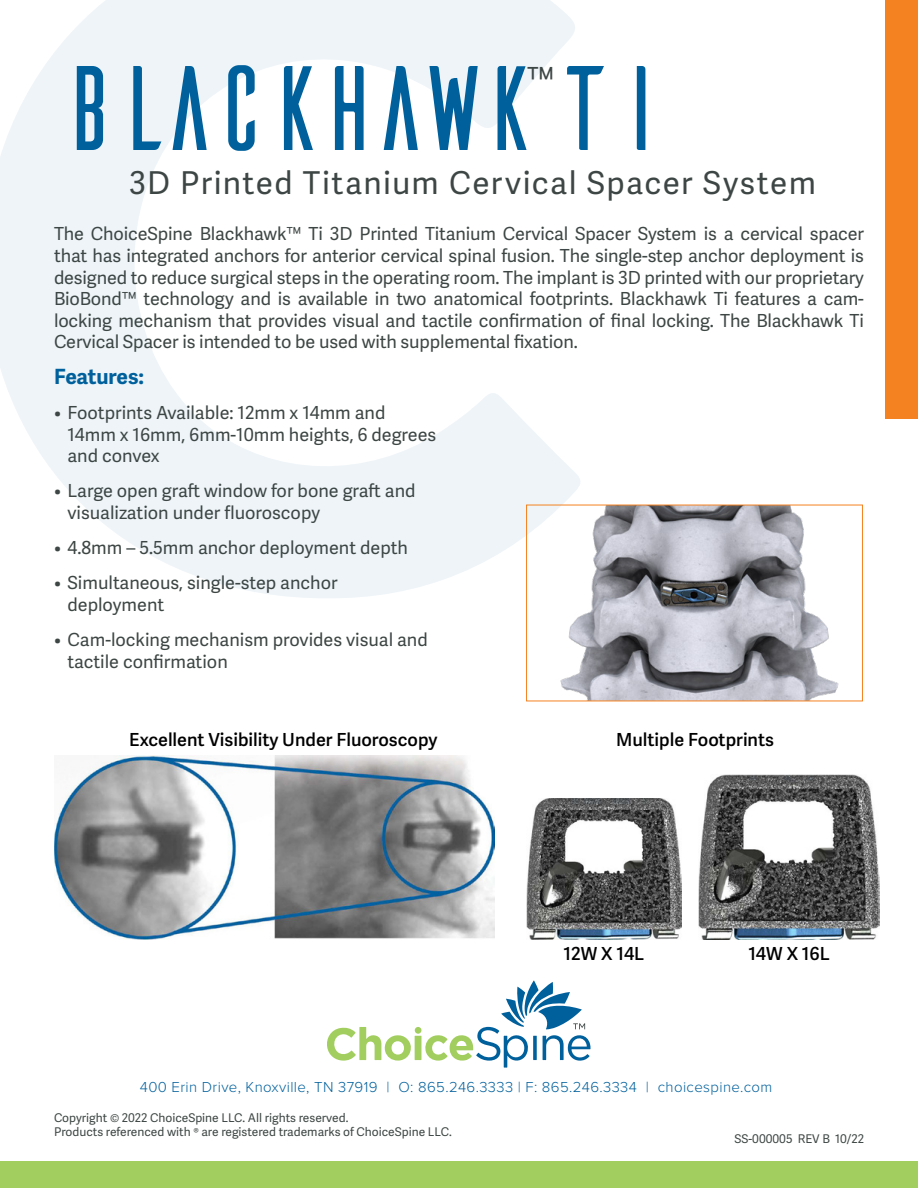
<style>
.page{position:relative;width:918px;height:1188px;background:#fff}
.page>*{position:absolute;margin:0;border:0;box-sizing:border-box;transform-origin:0 0}
.t1{font:120px "Ailerons";letter-spacing:-.15em;color:#00609c}
.t2{font:33.3px "Adelle Sans";color:#3d4644}
.t3{font:31.5px "Adelle Sans";letter-spacing:.045em;color:#3d4644}
.t4{font:700 21px "Adelle Sans";letter-spacing:-.01em;color:#00609c}
.t5{font:18px/21.6px "Adelle Sans";color:#3d4644}
.t6{font:600 18px "Adelle Sans";color:#000}
.t7{font:300 15px "Proxima Nova";letter-spacing:.025em;color:#00609c}
.t8{font:12px/14.4px "Adelle Sans";color:#3d4644}
</style>
<div class="page">
<svg style="left:0;top:0;width:583px;height:598px"></svg>
<div style="left:0;top:1162px;width:918px;height:26px;background:#a1ce5e"></div>
<div style="left:886px;top:0;width:32px;height:418px;background:#f58220"></div>
<svg style="left:327px;top:980px;width:264px;height:88px"></svg>
<img style="left:54px;top:756px;width:441px;height:183px">
<img style="left:528px;top:507px;width:311px;height:192px">
<div style="left:526px;top:505px;width:337px;height:196px;border:1px solid #f58220"></div>
<img style="left:699px;top:775px;width:181px;height:164px">
<img style="left:526px;top:798px;width:156px;height:141px">
<h1 class="t1" style="left:54px;top:51px;width:619px">BLACKHAWK TI</h1>
<h2 class="t2" style="left:527px;top:59px;width:29px">™</h2>
<h3 class="t3" style="left:129px;top:165px;width:688px">3D Printed Titanium Cervical Spacer System</h3>
<p class="t5" style="left:54px;top:224px;width:812px;text-align:justify">The ChoiceSpine Blackhawk™ Ti 3D Printed Titanium Cervical Spacer System is a cervical spacer that has integrated anchors for anterior cervical spinal fusion. The single-step anchor deployment is designed to reduce surgical steps in the operating room. The implant is 3D printed with our proprietary BioBond™ technology and is available in two anatomical footprints. Blackhawk Ti features a cam&shy;locking mechanism that provides visual and tactile confirmation of final locking. The Blackhawk Ti Cervical Spacer is intended to be used with supplemental fixation.</p>
<p class="t4" style="left:54px;top:364px;width:92px">Features:</p>
<p class="t5" style="left:68px;top:403px;width:370px;text-indent:-14px">• Footprints Available: 12mm x 14mm and<br>14mm x 16mm, 6mm-10mm heights, 6 degrees and convex</p>
<p class="t5" style="left:68px;top:481px;width:350px;text-indent:-14px">• Large open graft window for bone graft and visualization under fluoroscopy</p>
<p class="t5" style="left:54px;top:538px;width:356px">• 4.8mm – 5.5mm anchor deployment depth</p>
<p class="t5" style="left:68px;top:573px;width:272px;text-indent:-14px">• Simultaneous, single-step anchor deployment</p>
<p class="t5" style="left:68px;top:629px;width:362px;text-indent:-14px">• Cam-locking mechanism provides visual and tactile confirmation</p>
<p class="t6" style="left:129px;top:729px;width:310px">Excellent Visibility Under Fluoroscopy</p>
<p class="t6" style="left:616px;top:729px;width:159px">Multiple Footprints</p>
<p class="t6" style="left:564px;top:944px;width:82px">12W X 14L</p>
<p class="t6" style="left:749px;top:944px;width:83px">14W X 16L</p>
<p class="t7" style="left:140px;top:1076px;width:634px">400 Erin Drive, Knoxville, TN 37919 | O: 865.246.3333 | F: 865.246.3334 | choicespine.com</p>
<p class="t8" style="left:735px;top:1132px;width:131px">SS-000005 REV B 10/22</p>
<p class="t8" style="left:54px;top:1111px;width:399px">Copyright © 2022 ChoiceSpine LLC. All rights reserved.<br>Products referenced with ® are registered trademarks of ChoiceSpine LLC.</p>
</div>
